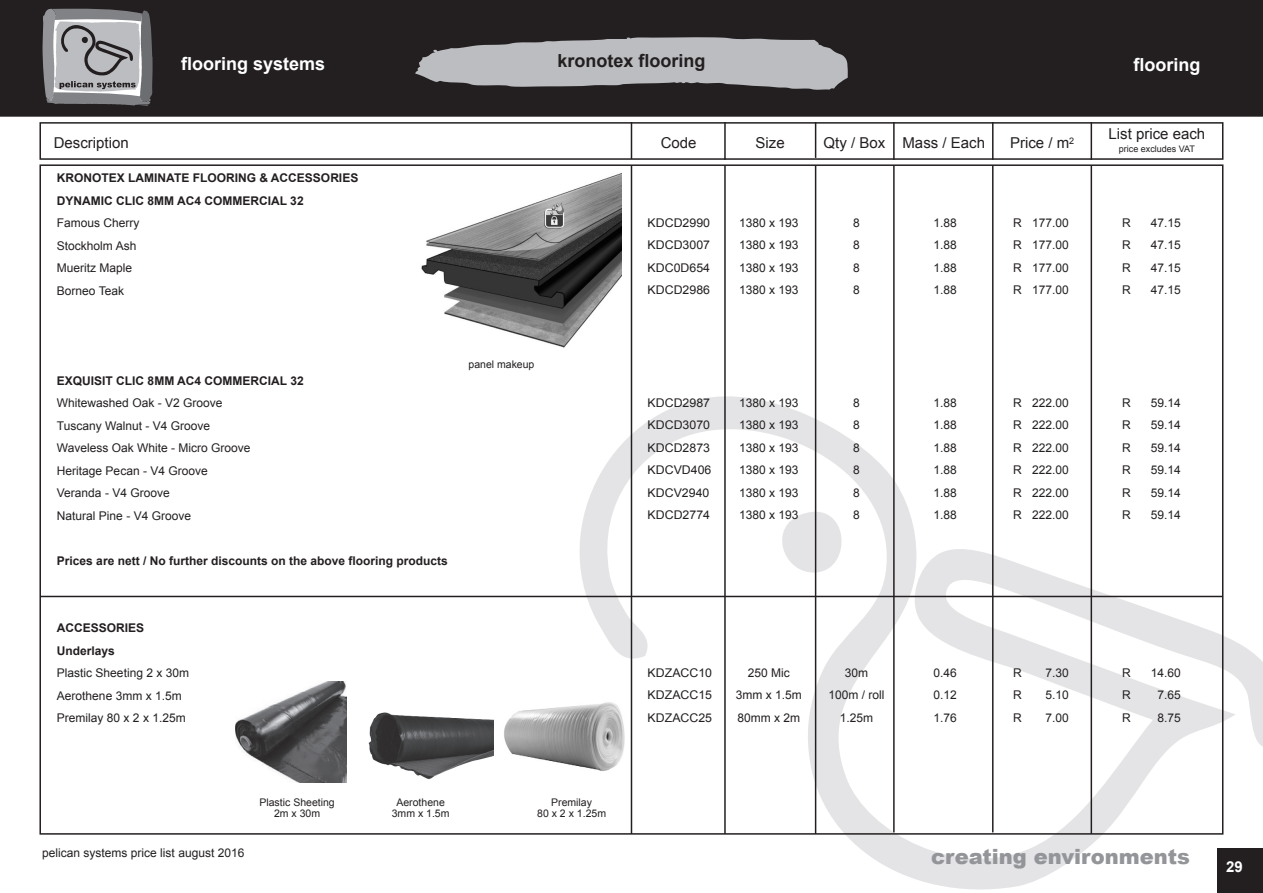
<style>
.page{position:relative;width:1263px;height:893px;background:#fff}
.page>*{position:absolute;margin:0;border:0;box-sizing:border-box;transform-origin:0 0}
.t1{font:900 21px "Arial";color:#939598}
.t2{font:700 18px "Arial";color:#fff}
.t3{font:700 18px "Arial";color:#231f20}
.t4{font:15px "Arial";color:#231f20}
.t5{font:700 15px "Arial";color:#fff}
.t6{font:12px/22.5px "Arial";color:#231f20;text-align:justify}
.t7{font:700 12px/22.5px "Arial";color:#231f20}
.t8{font:10.5px/11.2px "Arial";color:#231f20;text-align:center}
.t9{font:9px "Arial";color:#231f20}
</style>
<div class="page">
<img style="left:368px;top:712px;width:126px;height:68px">
<svg style="left:580px;top:396px;width:683px;height:493px"></svg>
<svg style="left:766px;top:498px;width:88px;height:77px"></svg>
<div style="left:1217px;top:849px;width:46px;height:44px;background:#231f20"></div>
<hr style="left:40px;top:596px;width:1183px;height:1px;background:#231f20">
<div style="left:0;top:0;width:1263px;height:117px;background:#231f20"></div>
<svg style="left:415px;top:37px;width:434px;height:53px"></svg>
<img style="left:421px;top:173px;width:200px;height:175px">
<img style="left:504px;top:687px;width:121px;height:91px">
<img style="left:235px;top:682px;width:112px;height:101px">
<hr style="left:815px;top:123px;width:1px;height:35px;background:#231f20">
<hr style="left:631px;top:123px;width:1px;height:36px;background:#231f20">
<hr style="left:724px;top:123px;width:2px;height:36px;background:#231f20">
<hr style="left:893px;top:123px;width:2px;height:36px;background:#231f20">
<hr style="left:992px;top:123px;width:1px;height:36px;background:#231f20">
<hr style="left:1090px;top:123px;width:2px;height:36px;background:#231f20">
<div style="left:39px;top:122px;width:1184px;height:38px;border:2px solid #231f20"></div>
<hr style="left:724px;top:165px;width:2px;height:669px;background:#231f20">
<hr style="left:815px;top:165px;width:1px;height:669px;background:#231f20">
<hr style="left:893px;top:165px;width:2px;height:667px;background:#231f20">
<hr style="left:992px;top:165px;width:1px;height:667px;background:#231f20">
<hr style="left:1090px;top:165px;width:2px;height:669px;background:#231f20">
<hr style="left:631px;top:165px;width:1px;height:669px;background:#231f20">
<svg style="left:42px;top:8px;width:111px;height:98px"></svg>
<h2 class="t2" style="left:181px;top:52px;width:146px">flooring systems</h2>
<h2 class="t3" style="left:557px;top:49px;width:150px">kronotex flooring</h2>
<h2 class="t2" style="left:1134px;top:53px;width:68px">flooring</h2>
<p class="t4" style="left:54px;top:133px;width:77px">Description</p>
<p class="t4" style="left:661px;top:133px;width:37px">Code</p>
<p class="t4" style="left:756px;top:133px;width:31px">Size</p>
<p class="t4" style="left:824px;top:133px;width:163px">Qty / Box Mass / Each</p>
<p class="t4" style="left:1010px;top:133px;width:66px">Price / m<sup>2</sup></p>
<p class="t7" style="left:57px;top:167px;width:303px">KRONOTEX LAMINATE FLOORING &amp; ACCESSORIES<br>DYNAMIC CLIC 8MM AC4 COMMERCIAL 32</p>
<p class="t6" style="left:57px;top:212px;width:84px;text-align:left">Famous Cherry<br>Stockholm Ash<br>Mueritz Maple<br>Borneo Teak</p>
<p class="t7" style="left:57px;top:370px;width:248px">EXQUISIT CLIC 8MM AC4 COMMERCIAL 32</p>
<p class="t6" style="left:57px;top:392px;width:195px;text-align:left">Whitewashed Oak - V2 Groove<br>Tuscany Walnut - V4 Groove<br>Waveless Oak White - Micro Groove<br>Heritage Pecan - V4 Groove<br>Veranda - V4 Groove<br>Natural Pine - V4 Groove</p>
<p class="t7" style="left:57px;top:550px;width:392px">Prices are nett / No further discounts on the above flooring products</p>
<p class="t8" style="left:468px;top:358px;width:67px">panel makeup</p>
<p class="t7" style="left:57px;top:617px;width:89px">ACCESSORIES<br>Underlays</p>
<p class="t6" style="left:57px;top:662px;width:134px;text-align:left">Plastic Sheeting 2 x 30m<br>Aerothene 3mm x 1.5m<br>Premilay 80 x 2 x 1.25m</p>
<p class="t6" style="left:648px;top:211px;width:64px">KDCD2990<br>KDCD3007<br>KDC0D654<br>KDCD2986</p>
<p class="t6" style="left:739px;top:211px;width:61px">1380 x 193<br>1380 x 193<br>1380 x 193<br>1380 x 193</p>
<p class="t6" style="left:648px;top:391px;width:65px;text-align:left">KDCD2987<br>KDCD3070<br>KDCD2873<br>KDCVD406<br>KDCV2940<br>KDCD2774</p>
<p class="t6" style="left:739px;top:391px;width:61px">1380 x 193<br>1380 x 193<br>1380 x 193<br>1380 x 193<br>1380 x 193<br>1380 x 193</p>
<p class="t6" style="left:853px;top:211px;width:8px">8<br>8<br>8<br>8</p>
<p class="t6" style="left:853px;top:391px;width:8px">8<br>8<br>8<br>8<br>8<br>8</p>
<p class="t6" style="left:933px;top:211px;width:25px">1.88<br>1.88<br>1.88<br>1.88</p>
<p class="t6" style="left:933px;top:391px;width:25px">1.88<br>1.88<br>1.88<br>1.88<br>1.88<br>1.88</p>
<p class="t6" style="left:1013px;top:211px;width:10px">R R R R</p>
<p class="t6" style="left:1032px;top:211px;width:38px">177.00<br>177.00<br>177.00<br>177.00</p>
<p class="t6" style="left:1013px;top:391px;width:10px">R R R R R R</p>
<p class="t6" style="left:1032px;top:391px;width:38px">222.00<br>222.00<br>222.00<br>222.00<br>222.00<br>222.00</p>
<p class="t6" style="left:648px;top:661px;width:66px">KDZACC10<br>KDZACC15<br>KDZACC25</p>
<p class="t6" style="left:736px;top:661px;width:68px;text-align:center">250 Mic<br>3mm x 1.5m<br>80mm x 2m</p>
<p class="t6" style="left:828px;top:661px;width:58px;text-align:center">30m<br>100m / roll<br>1.25m</p>
<p class="t6" style="left:933px;top:661px;width:25px">0.46<br>0.12<br>1.76</p>
<p class="t6" style="left:1013px;top:661px;width:10px">R R R</p>
<p class="t6" style="left:1045px;top:661px;width:25px">7.30<br>5.10<br>7.00</p>
<p class="t4" style="left:1108px;top:124px;width:98px">List price each</p>
<p class="t9" style="left:1119px;top:143px;width:78px">price excludes VAT</p>
<p class="t6" style="left:1122px;top:211px;width:10px">R R R R</p>
<p class="t6" style="left:1151px;top:211px;width:32px">47.15<br>47.15<br>47.15<br>47.15</p>
<p class="t6" style="left:1122px;top:391px;width:10px">R R R R R R</p>
<p class="t6" style="left:1151px;top:391px;width:32px">59.14<br>59.14<br>59.14<br>59.14<br>59.14<br>59.14</p>
<p class="t6" style="left:1122px;top:661px;width:10px">R R R</p>
<p class="t6" style="left:1151px;top:661px;width:32px;text-align:center">14.60<br>7.65<br>8.75</p>
<p class="t8" style="left:259px;top:796px;width:77px">Plastic Sheeting<br>2m x 30m</p>
<p class="t8" style="left:537px;top:796px;width:70px">Premilay<br>80 x 2 x 1.25m</p>
<p class="t8" style="left:392px;top:797px;width:59px">Aerothene<br>3mm x 1.5m</p>
<p class="t6" style="left:42px;top:842px;width:204px">pelican systems price list august 2016</p>
<h1 class="t1" style="left:931px;top:841px;width:260px">creating environments</h1>
<p class="t5" style="left:1226px;top:857px;width:18px">29</p>
</div>
